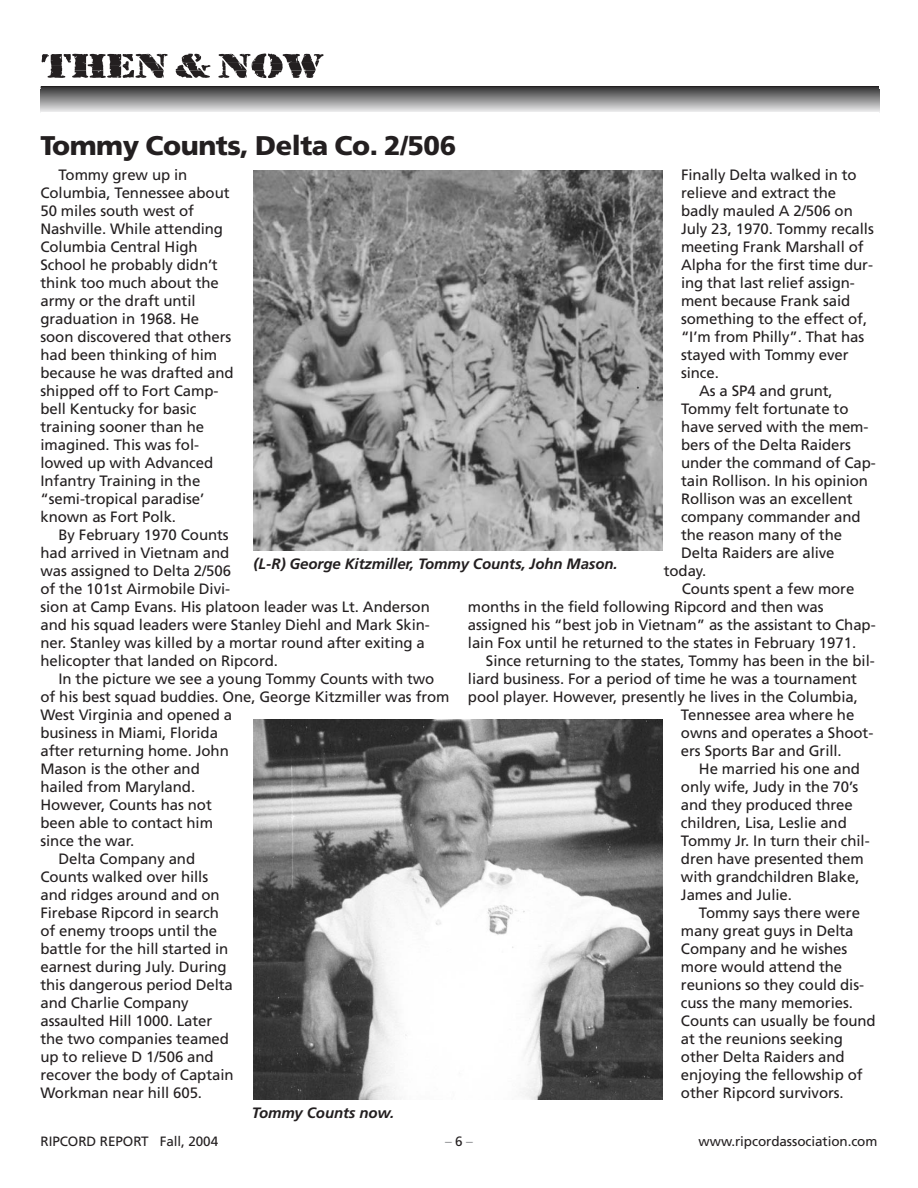
<style>
.page{position:relative;width:918px;height:1188px;background:#fff}
.page>*{position:absolute;margin:0;border:0;box-sizing:border-box;transform-origin:0 0}
.t1{font:900 27px "Frutiger";letter-spacing:-.015em;color:#231f20}
.t2{font:15px/18px "Frutiger";letter-spacing:-.005em;color:#231f20}
.t3{font:italic 700 15px "Frutiger";letter-spacing:-.005em;color:#231f20}
.t4{font:13.5px "Frutiger";letter-spacing:-.005em;color:#231f20}
.t5{font:13.5px "Frutiger";color:#939598}
.s1{color:#231f20}
</style>
<div class="page">
<hr style="left:41px;top:86px;width:838px;height:1px;background:#231f20">
<hr style="left:41px;top:87px;width:838px;height:1px;background:#2b2829">
<hr style="left:41px;top:88px;width:838px;height:1px;background:#3d3c3e">
<svg style="left:41px;top:89px;width:838px;height:23px;background:#979798"></svg>
<svg style="left:42px;top:54px;width:126px;height:24px"></svg>
<svg style="left:176px;top:54px;width:34px;height:24px"></svg>
<svg style="left:218px;top:54px;width:106px;height:24px"></svg>
<img style="left:254px;top:171px;width:409px;height:380px">
<img style="left:254px;top:720px;width:409px;height:379px">
<h1 class="t1" style="left:40px;top:134px;width:417px">Tommy Counts, Delta Co. 2/506</h1>
<p class="t2" style="left:681px;top:167px;width:177px">Finally Delta walked in to</p>
<p class="t2" style="left:681px;top:185px;width:157px">relieve and extract the</p>
<p class="t2" style="left:681px;top:203px;width:173px">badly mauled A 2/506 on</p>
<p class="t2" style="left:681px;top:221px;width:194px">July 23, 1970. Tommy recalls</p>
<p class="t2" style="left:681px;top:239px;width:184px">meeting Frank Marshall of</p>
<p class="t2" style="left:681px;top:257px;width:194px">Alpha for the first time dur-</p>
<p class="t2" style="left:681px;top:275px;width:175px">ing that last relief assign-</p>
<p class="t2" style="left:681px;top:293px;width:171px">ment because Frank said</p>
<p class="t2" style="left:681px;top:311px;width:188px">something to the effect of,</p>
<p class="t2" style="left:681px;top:329px;width:185px">“I’m from Philly”. That has</p>
<p class="t2" style="left:681px;top:347px;width:169px">stayed with Tommy ever</p>
<p class="t2" style="left:681px;top:365px;width:39px">since.</p>
<p class="t2" style="left:699px;top:383px;width:135px">As a SP4 and grunt,</p>
<p class="t2" style="left:681px;top:401px;width:169px">Tommy felt fortunate to</p>
<p class="t2" style="left:681px;top:419px;width:189px">have served with the mem-</p>
<p class="t2" style="left:681px;top:437px;width:172px">bers of the Delta Raiders</p>
<p class="t2" style="left:681px;top:455px;width:196px">under the command of Cap-</p>
<p class="t2" style="left:681px;top:473px;width:189px">tain Rollison. In his opinion</p>
<p class="t2" style="left:681px;top:491px;width:173px">Rollison was an excellent</p>
<p class="t2" style="left:681px;top:509px;width:181px">company commander and</p>
<p class="t2" style="left:681px;top:527px;width:163px">the reason many of the</p>
<p class="t2" style="left:681px;top:545px;width:155px">Delta Raiders are alive</p>
<p class="t2" style="left:664px;top:563px;width:44px">today.</p>
<p class="t2" style="left:682px;top:581px;width:174px">Counts spent a few more</p>
<p class="t2" style="left:468px;top:599px;width:357px">months in the field following Ripcord and then was</p>
<p class="t2" style="left:468px;top:617px;width:409px">assigned his “best job in Vietnam” as the assistant to Chap-</p>
<p class="t2" style="left:468px;top:635px;width:390px">lain Fox until he returned to the states in February 1971.</p>
<p class="t2" style="left:486px;top:653px;width:390px">Since returning to the states, Tommy has been in the bil-</p>
<p class="t2" style="left:468px;top:671px;width:391px">liard business. For a period of time he was a tournament</p>
<p class="t2" style="left:468px;top:689px;width:391px">pool player. However, presently he lives in the Columbia,</p>
<p class="t2" style="left:681px;top:707px;width:175px">Tennessee area where he</p>
<p class="t2" style="left:681px;top:725px;width:194px">owns and operates a Shoot-</p>
<p class="t2" style="left:681px;top:743px;width:162px">ers Sports Bar and Grill.</p>
<p class="t2" style="left:699px;top:761px;width:163px">He married his one and</p>
<p class="t2" style="left:681px;top:779px;width:179px">only wife, Judy in the 70’s</p>
<p class="t2" style="left:681px;top:797px;width:173px">and they produced three</p>
<p class="t2" style="left:681px;top:815px;width:167px">children, Lisa, Leslie and</p>
<p class="t2" style="left:681px;top:833px;width:190px">Tommy Jr. In turn their chil-</p>
<p class="t2" style="left:681px;top:851px;width:184px">dren have presented them</p>
<p class="t2" style="left:681px;top:869px;width:180px">with grandchildren Blake,</p>
<p class="t2" style="left:681px;top:887px;width:113px">James and Julie.</p>
<p class="t2" style="left:699px;top:905px;width:163px">Tommy says there were</p>
<p class="t2" style="left:681px;top:923px;width:174px">many great guys in Delta</p>
<p class="t2" style="left:681px;top:941px;width:168px">Company and he wishes</p>
<p class="t2" style="left:681px;top:959px;width:163px">more would attend the</p>
<p class="t2" style="left:681px;top:977px;width:185px">reunions so they could dis-</p>
<p class="t2" style="left:681px;top:995px;width:173px">cuss the many memories.</p>
<p class="t2" style="left:681px;top:1013px;width:196px">Counts can usually be found</p>
<p class="t2" style="left:681px;top:1031px;width:163px">at the reunions seeking</p>
<p class="t2" style="left:681px;top:1049px;width:165px">other Delta Raiders and</p>
<p class="t2" style="left:681px;top:1067px;width:183px">enjoying the fellowship of</p>
<p class="t2" style="left:681px;top:1085px;width:164px">other Ripcord survivors.</p>
<p class="t2" style="left:40px;top:167px;width:195px;text-indent:18px">Tommy grew up in<br>Columbia, Tennessee about<br>50 miles south west of<br>Nashville. While attending<br>Columbia Central High<br>School he probably didn’t think too much about the army or the draft until graduation in 1968. He soon discovered that others had been thinking of him because he was drafted and shipped off to Fort Camp&shy;bell Kentucky for basic training sooner than he imagined. This was fol&shy;lowed up with Advanced<br>Infantry Training in the “semi-tropical paradise’ known as Fort Polk.</p>
<p class="t2" style="left:40px;top:527px;width:391px;text-indent:18px">By February 1970 Counts<br>had arrived in Vietnam and<br>was assigned to Delta 2/506<br>of the 101st Airmobile Divi-<br>sion at Camp Evans. His platoon leader was Lt. Anderson and his squad leaders were Stanley Diehl and Mark Skin&shy;ner. Stanley was killed by a mortar round after exiting a helicopter that landed on Ripcord.</p>
<p class="t2" style="left:58px;top:671px;width:377px">In the picture we see a young Tommy Counts with two</p>
<p class="t2" style="left:40px;top:689px;width:411px">of his best squad buddies. One, George Kitzmiller was from</p>
<p class="t2" style="left:40px;top:707px;width:193px">West Virginia and opened a</p>
<p class="t2" style="left:40px;top:725px;width:179px">business in Miami, Florida</p>
<p class="t2" style="left:40px;top:743px;width:190px">after returning home. John</p>
<p class="t2" style="left:40px;top:761px;width:161px">Mason is the other and</p>
<p class="t2" style="left:40px;top:779px;width:156px">hailed from Maryland.</p>
<p class="t2" style="left:40px;top:797px;width:173px">However, Counts has not</p>
<p class="t2" style="left:40px;top:815px;width:174px">been able to contact him</p>
<p class="t2" style="left:40px;top:833px;width:95px">since the war.</p>
<p class="t2" style="left:58px;top:851px;width:138px">Delta Company and</p>
<p class="t2" style="left:40px;top:869px;width:169px">Counts walked over hills</p>
<p class="t2" style="left:40px;top:887px;width:181px">and ridges around and on</p>
<p class="t2" style="left:40px;top:905px;width:180px">Firebase Ripcord in search</p>
<p class="t2" style="left:40px;top:923px;width:178px">of enemy troops until the</p>
<p class="t2" style="left:40px;top:941px;width:189px">battle for the hill started in</p>
<p class="t2" style="left:40px;top:959px;width:188px">earnest during July. During</p>
<p class="t2" style="left:40px;top:977px;width:194px">this dangerous period Delta</p>
<p class="t2" style="left:40px;top:995px;width:150px">and Charlie Company</p>
<p class="t2" style="left:40px;top:1013px;width:173px">assaulted Hill 1000. Later</p>
<p class="t2" style="left:40px;top:1031px;width:190px">the two companies teamed</p>
<p class="t2" style="left:40px;top:1049px;width:175px">up to relieve D 1/506 and</p>
<p class="t2" style="left:40px;top:1067px;width:195px">recover the body of Captain</p>
<p class="t2" style="left:40px;top:1085px;width:163px">Workman near hill 605.</p>
<p class="t3" style="left:254px;top:558px;width:366px">(L-R) George Kitzmiller, Tommy Counts, John Mason.</p>
<p class="t3" style="left:252px;top:1107px;width:144px">Tommy Counts now.</p>
<p class="t4" style="left:40px;top:1136px;width:179px">RIPCORD REPORT Fall, 2004</p>
<p class="t5" style="left:445px;top:1136px;width:29px">–<span class="s1">6</span>–</p>
<p class="t4" style="left:699px;top:1136px;width:180px">www.ripcordassociation.com</p>
</div>
